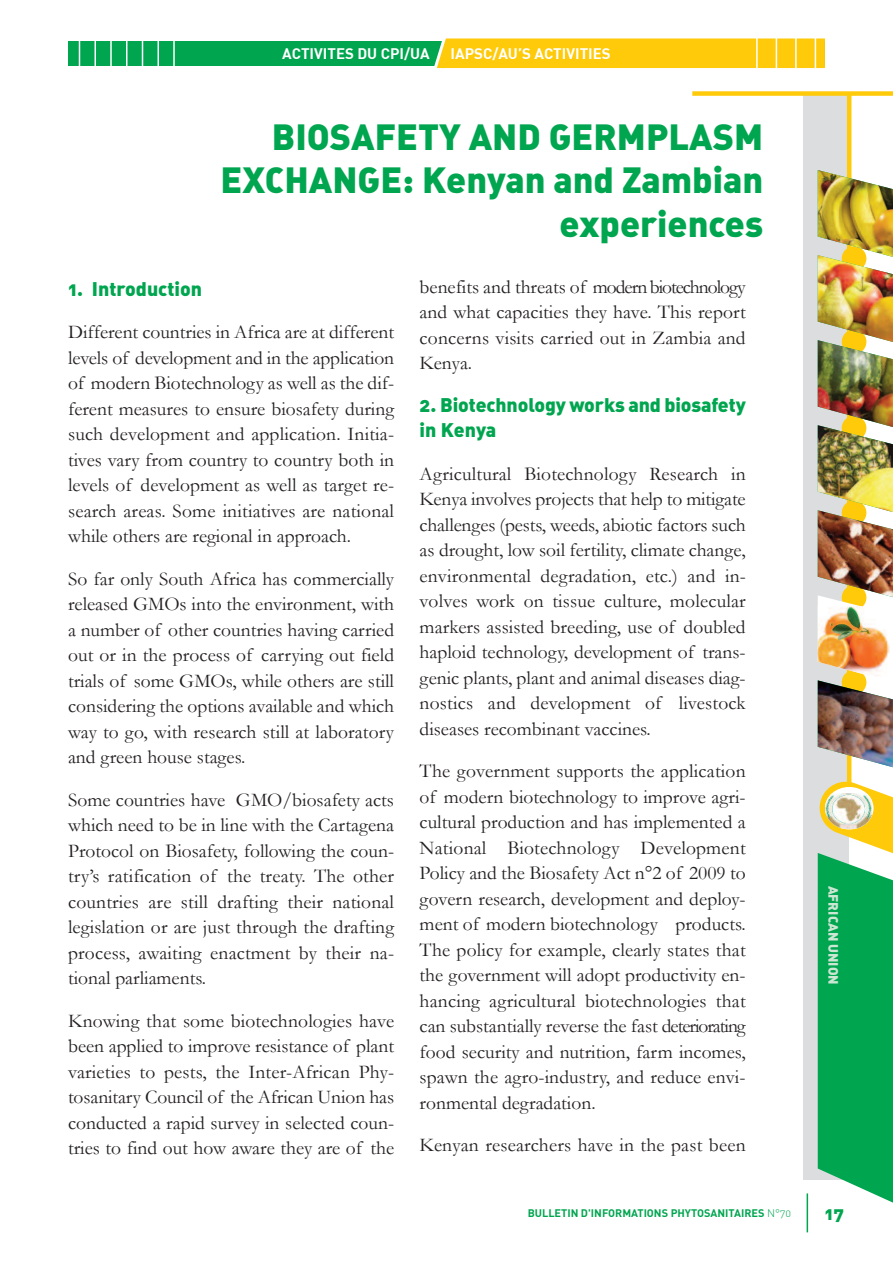
<style>
.page{position:relative;width:893px;height:1263px;background:#fff}
.page>*{position:absolute;margin:0;border:0;box-sizing:border-box;transform-origin:0 0}
.t1{font:36px/43.2px "DIN Black Alternate";color:#00a54f;text-align:right}
.t2{font:19.5px/25.5px "Garamond";letter-spacing:.005em;color:#231f20;text-align:justify}
.t3{font:19.5px/25.5px "DIN Black Alternate";letter-spacing:-.005em;color:#00a54f}
.t4{font:18px "DIN Black Alternate";color:#00a54f}
.t5{font:15px "DIN Bold";color:#fff}
.t6{font:13.5px "DIN Black Alternate";color:#cbe6d3}
.t7{font:10.95px "DIN Bold Alternate";color:#00a54f}
.s1{font-family:"DIN Light Alternate"}
</style>
<div class="page">
<div style="left:803px;top:92px;width:45px;height:1087px;background:#dcdddf"></div>
<hr style="left:807px;top:1193px;width:1px;height:39px;background:#00a54f">
<div style="left:692px;top:91px;width:201px;height:5px;background:#feca0a"></div>
<hr style="left:847px;top:94px;width:4px;height:721px;background:#feca0a">
<svg style="left:816px;top:778px;width:77px;height:425px;background:#3fb569"></svg>
<img style="left:818px;top:258px;width:75px;height:512px">
<img style="left:818px;top:170px;width:75px;height:88px">
<div style="left:68px;top:41px;width:757px;height:25px;background:#00a54f"></div>
<hr style="left:79px;top:28px;width:1px;height:44px;background:#fff">
<hr style="left:94px;top:28px;width:2px;height:44px;background:#fff">
<hr style="left:110px;top:28px;width:2px;height:44px;background:#fff">
<hr style="left:126px;top:28px;width:1px;height:44px;background:#fff">
<hr style="left:142px;top:28px;width:1px;height:44px;background:#fff">
<hr style="left:157px;top:28px;width:2px;height:44px;background:#fff">
<hr style="left:173px;top:28px;width:2px;height:44px;background:#fff">
<svg style="left:434px;top:38px;width:391px;height:30px;background:#fbcb14"></svg>
<p class="t5" style="left:282px;top:43px;width:149px">ACTIVITES DU CPI/UA</p>
<p class="t5" style="left:451px;top:43px;width:162px">IAPSC/AU’S ACTIVITIES</p>
<h1 class="t1" style="left:220px;top:116px;width:544px">BIOSAFETY AND GERMPLASM<br>EXCHANGE: Kenyan and Zambian experiences</h1>
<p class="t3" style="left:68px;top:276px;width:136px">1. Introduction</p>
<p class="t2" style="left:68px;top:320px;width:328px">Different countries in Africa are at different levels of development and in the application of modern Biotechnology as well as the dif&shy;ferent measures to ensure biosafety during such development and application. Initia&shy;tives vary from country to country both in levels of development as well as target re&shy;search areas. Some initiatives are national while others are regional in approach.</p>
<p class="t2" style="left:68px;top:566px;width:328px">So far only South Africa has commercially released GMOs into the environment, with a number of other countries having carried out or in the process of carrying out field trials of some GMOs, while others are still considering the options available and which way to go, with research still at laboratory and green house stages.</p>
<p class="t2" style="left:68px;top:787px;width:328px">Some countries have GMO/biosafety acts which need to be in line with the Cartagena Protocol on Biosafety, following the coun&shy;try’s ratification of the treaty. The other countries are still drafting their national legislation or are just through the drafting process, awaiting enactment by their na&shy;tional parliaments.</p>
<p class="t2" style="left:68px;top:1008px;width:328px">Knowing that some biotechnologies have been applied to improve resistance of plant varieties to pests, the Inter-African Phy&shy;tosanitary Council of the African Union has conducted a rapid survey in selected coun&shy;tries to find out how aware they are of the</p>
<p class="t2" style="left:420px;top:274px;width:328px">benefits and threats of modernbiotechnology and what capacities they have. This report concerns visits carried out in Zambia and Kenya.</p>
<p class="t3" style="left:420px;top:392px;width:328px">2. Biotechnology works and biosafety in Kenya</p>
<p class="t2" style="left:420px;top:461px;width:328px">Agricultural Biotechnology Research in Kenya involves projects that help to mitigate challenges (pests, weeds, abiotic factors such as drought, low soil fertility, climate change, environmental degradation, etc.) and in&shy;volves work on tissue culture, molecular markers assisted breeding, use of doubled haploid technology, development of trans&shy;genic plants, plant and animal diseases diag&shy;nostics and development of livestock diseases recombinant vaccines.</p>
<p class="t2" style="left:420px;top:758px;width:328px">The government supports the application of modern biotechnology to improve agri&shy;cultural production and has implemented a National Biotechnology Development Policy and the Biosafety Act n°2 of 2009 to govern research, development and deploy&shy;ment of modern biotechnology products.<br>The policy for example, clearly states that the government will adopt productivity en&shy;hancing agricultural biotechnologies that can substantially reverse the fast deteriorating food security and nutrition, farm incomes, spawn the agro-industry, and reduce envi&shy;ronmental degradation.</p>
<p class="t2" style="left:420px;top:1132px;width:328px">Kenyan researchers have in the past been</p>
<p class="t7" style="left:528px;top:1207px;width:265px">BULLETIN D'INFORMATIONS PHYTOSANITAIRES <span class="s1">N°70</span></p>
<p class="t6" style="left:841px;top:886px;width:101px;rotate:90deg">AFRICAN UNION</p>
<p class="t4" style="left:825px;top:1203px;width:21px">17</p>
</div>
